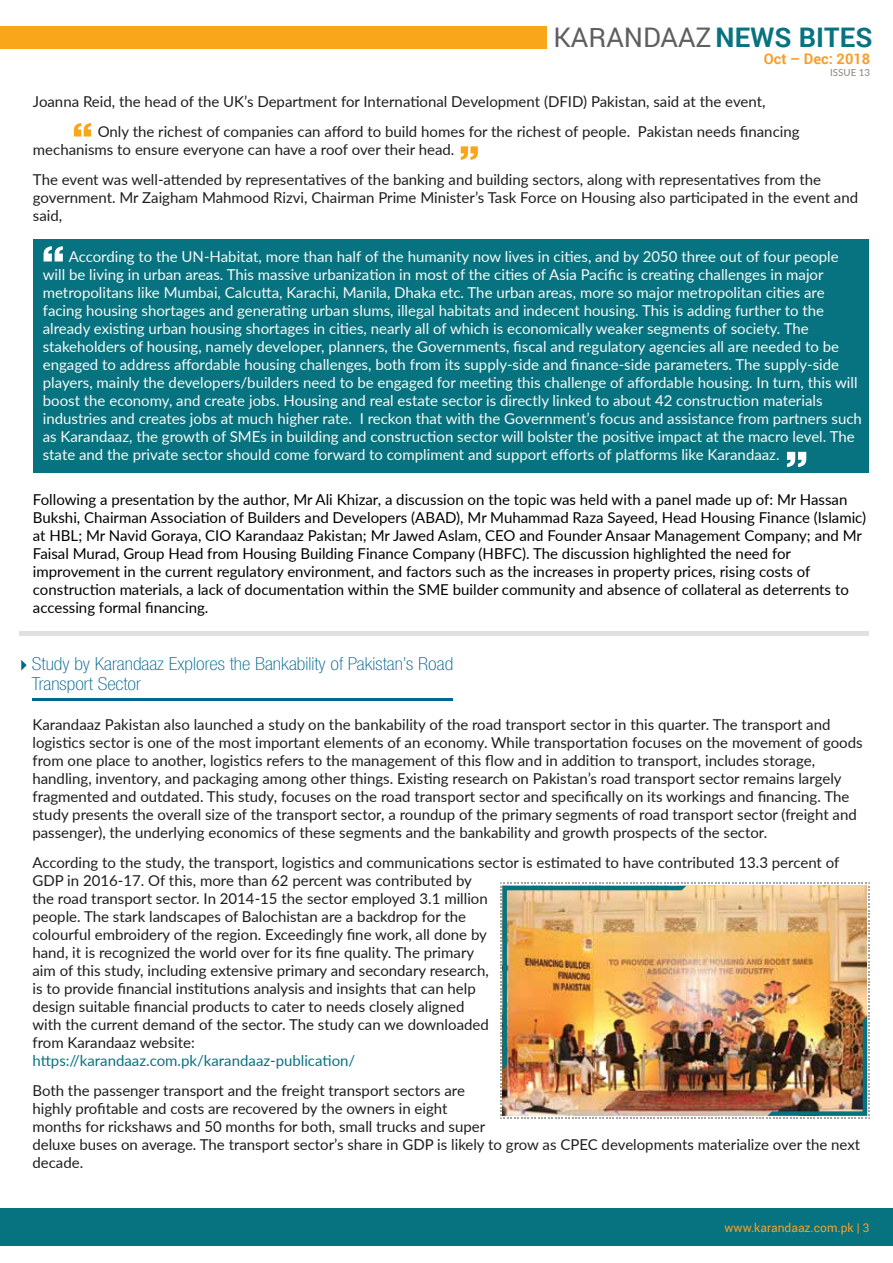
<style>
.page{position:relative;width:893px;height:1263px;background:#fff}
.page>*{position:absolute;margin:0;border:0;box-sizing:border-box;transform-origin:0 0}
.t1{font:27px "Roboto";color:#5e5f5f}
.t2{font:100 condensed 18px/19.6px "Helvetica Neue LT Std";color:#006891;scale:1.12 1}
.t3{font:15px/18px "Lato";color:#1e1e1e}
.t4{font:15px/18px "Lato";color:#f9f9f7}
.t5{font:15px/18px "Lato";color:#000}
.t6{font:15px "Lato";color:#077280}
.t7{font:700 14.7px "Roboto";color:#f99e2b}
.t8{font:12px "Roboto";color:#f99e2b}
.t9{font:9.75px "Lato";color:#8e817e}
.s1{font-weight:700;color:#077280}
</style>
<div class="page">
<div style="left:0;top:27px;width:546px;height:22px;background:#faa61b"></div>
<div style="left:33px;top:239px;width:835px;height:234px;background:#077280"></div>
<svg style="left:44px;top:246px;width:19px;height:15px"></svg>
<svg style="left:787px;top:452px;width:19px;height:15px"></svg>
<hr style="left:20px;top:631px;width:849px;height:4px;background:#e0e0df">
<img style="left:500px;top:882px;width:370px;height:237px">
<div style="left:0;top:1208px;width:893px;height:38px;background:#077280"></div>
<hr style="left:33px;top:699px;width:420px;height:2px;background:#006891">
<svg style="left:21px;top:660px;width:6px;height:11px"></svg>
<svg style="left:74px;top:123px;width:17px;height:14px"></svg>
<svg style="left:461px;top:146px;width:17px;height:14px"></svg>
<h1 class="t1" style="left:554px;top:19px;width:320px">KARANDAAZ <span class="s1">NEWS BITES</span></h1>
<p class="t7" style="left:764px;top:48px;width:108px">Oct – Dec: 2018</p>
<p class="t9" style="left:830px;top:65px;width:41px">ISSUE 13</p>
<p class="t3" style="left:98px;top:86px;width:703px;line-height:30px;text-indent:-65px">Joanna Reid, the head of the UK’s Department for International Development (DFID) Pakistan, said at the event,<br>Only the richest of companies can afford to build homes for the richest of people. Pakistan needs financing</p>
<p class="t3" style="left:33px;top:134px;width:789px;line-height:30px">mechanisms to ensure everyone can have a roof over their head.<br>The event was well-attended by representatives of the banking and building sectors, along with representatives from the</p>
<p class="t3" style="left:33px;top:188px;width:827px">government. Mr Zaigham Mahmood Rizvi, Chairman Prime Minister’s Task Force on Housing also participated in the event and said,</p>
<p class="t4" style="left:43px;top:247px;width:821px;text-indent:26px">According to the UN-Habitat, more than half of the humanity now lives in cities, and by 2050 three out of four people will be living in urban areas. This massive urbanization in most of the cities of Asia Pacific is creating challenges in major metropolitans like Mumbai, Calcutta, Karachi, Manila, Dhaka etc. The urban areas, more so major metropolitan cities are facing housing shortages and generating urban slums, illegal habitats and indecent housing. This is adding further to the already existing urban housing shortages in cities, nearly all of which is economically weaker segments of society. The stakeholders of housing, namely developer, planners, the Governments, fiscal and regulatory agencies all are needed to be engaged to address affordable housing challenges, both from its supply-side and finance-side parameters. The supply-side players, mainly the developers/builders need to be engaged for meeting this challenge of affordable housing. In turn, this will boost the economy, and create jobs. Housing and real estate sector is directly linked to about 42 construction materials industries and creates jobs at much higher rate. I reckon that with the Government’s focus and assistance from partners such as Karandaaz, the growth of SMEs in building and construction sector will bolster the positive impact at the macro level. The state and the private sector should come forward to compliment and support efforts of platforms like Karandaaz.</p>
<p class="t5" style="left:33px;top:489px;width:835px">Following a presentation by the author, Mr Ali Khizar, a discussion on the topic was held with a panel made up of: Mr Hassan Bukshi, Chairman Association of Builders and Developers (ABAD), Mr Muhammad Raza Sayeed, Head Housing Finance (Islamic) at HBL; Mr Navid Goraya, CIO Karandaaz Pakistan; Mr Jawed Aslam, CEO and Founder Ansaar Management Company; and Mr Faisal Murad, Group Head from Housing Building Finance Company (HBFC). The discussion highlighted the need for improvement in the current regulatory environment, and factors such as the increases in property prices, rising costs of construction materials, a lack of documentation within the SME builder community and absence of collateral as deterrents to accessing formal financing.</p>
<p class="t2" style="left:32px;top:654px;width:378px">Study by Karandaaz Explores the Bankability of Pakistan’s Road<br>Transport Sector</p>
<p class="t3" style="left:32px;top:715px;width:832px">Karandaaz Pakistan also launched a study on the bankability of the road transport sector in this quarter. The transport and logistics sector is one of the most important elements of an economy. While transportation focuses on the movement of goods from one place to another, logistics refers to the management of this flow and in addition to transport, includes storage, handling, inventory, and packaging among other things. Existing research on Pakistan’s road transport sector remains largely fragmented and outdated. This study, focuses on the road transport sector and specifically on its workings and financing. The study presents the overall size of the transport sector, a roundup of the primary segments of road transport sector (freight and passenger), the underlying economics of these segments and the bankability and growth prospects of the sector.</p>
<p class="t3" style="left:32px;top:853px;width:808px">According to the study, the transport, logistics and communications sector is estimated to have contributed 13.3 percent of GDP in 2016-17. Of this, more than 62 percent was contributed by<br>the road transport sector. In 2014-15 the sector employed 3.1 million<br>people. The stark landscapes of Balochistan are a backdrop for the<br>colourful embroidery of the region. Exceedingly fine work, all done by<br>hand, it is recognized the world over for its fine quality. The primary<br>aim of this study, including extensive primary and secondary research,<br>is to provide financial institutions analysis and insights that can help<br>design suitable financial products to cater to needs closely aligned<br>with the current demand of the sector. The study can we downloaded<br>from Karandaaz website:</p>
<p class="t6" style="left:32px;top:1050px;width:324px">https://karandaaz.com.pk/karandaaz-publication/</p>
<p class="t3" style="left:32px;top:1081px;width:829px">Both the passenger transport and the freight transport sectors are<br>highly profitable and costs are recovered by the owners in eight<br>months for rickshaws and 50 months for both, small trucks and super<br>deluxe buses on average. The transport sector’s share in GDP is likely to grow as CPEC developments materialize over the next decade.</p>
<p class="t8" style="left:724px;top:1219px;width:146px">www.karandaaz.com.pk | 3</p>
</div>
